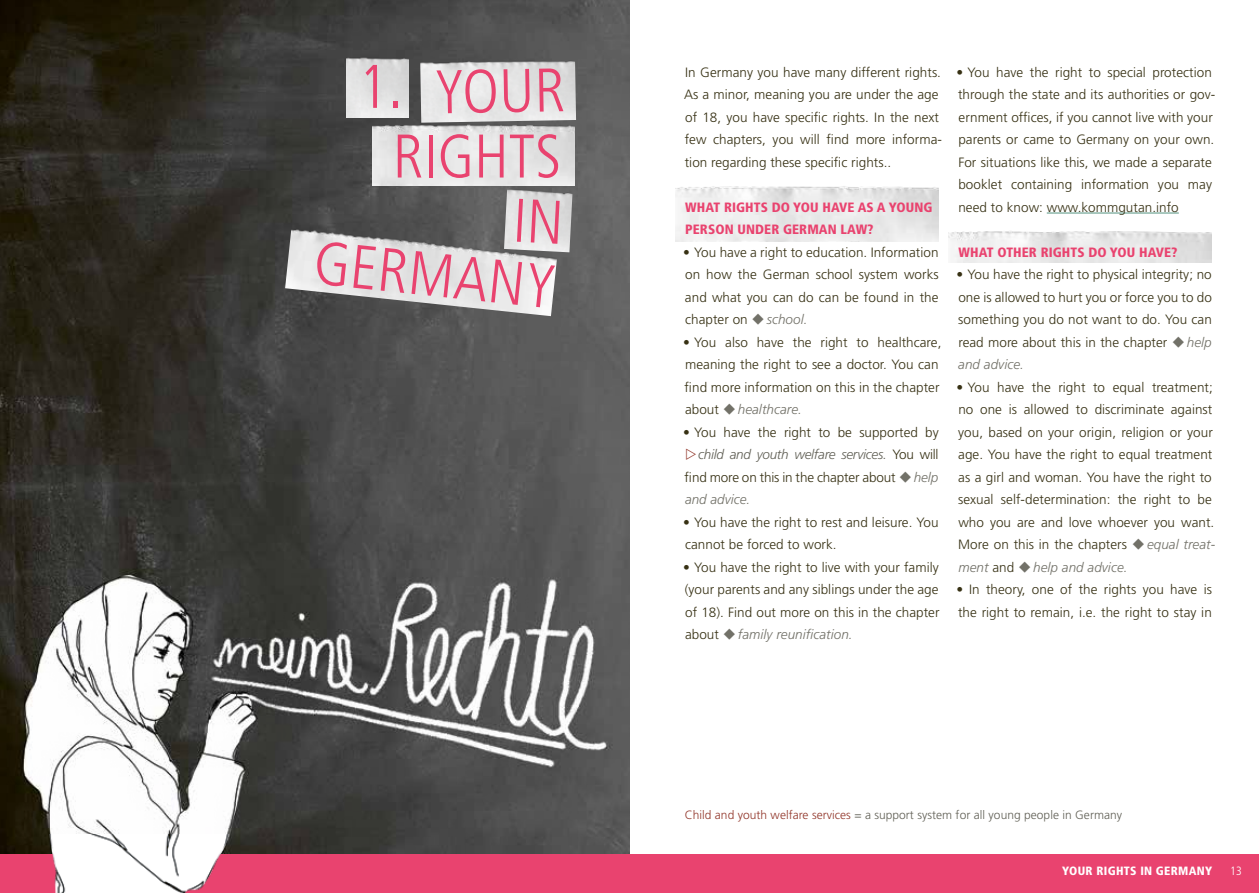
<style>
.page{position:relative;width:1259px;height:893px;background:#fff}
.page>*{position:absolute;margin:0;border:0;box-sizing:border-box;transform-origin:0 0}
.t1{font:300 condensed 61.5px "Frutiger LT Std";color:#e9436f}
.t2{font:300 13.5px/22.5px "Frutiger LT Std";letter-spacing:.005em;color:#373114}
.t3{font:900 condensed 13.5px "Frutiger LT Std";letter-spacing:.005em;color:#e9436f}
.t4{font:italic 300 13.5px "Frutiger LT Std";letter-spacing:-.02em;color:#616056}
.t5{font:italic 300 13.5px "Frutiger LT Std";color:#727168}
.t6{font:300 12px "Frutiger LT Std";letter-spacing:.005em;color:#616056}
.t7{font:900 condensed 12px "Frutiger LT Std";letter-spacing:.025em;color:#fff}
.t8{font:300 condensed 12px "Frutiger LT Std";color:#fff}
.s1{color:#727168}
.s2{font-style:italic;color:#727168}
.s3{font-style:normal;color:#373114}
.s4{color:#92372b}
</style>
<div class="page">
<div style="left:0;top:855px;width:1259px;height:38px;background:#e9436f"></div>
<img style="left:675px;top:186px;width:264px;height:55px">
<img style="left:948px;top:212px;width:264px;height:51px">
<img style="left:0;top:0;width:629px;height:835px">
<hr style="left:1046px;top:213px;width:132px;height:1px;background:#53927f">
<img style="left:0;top:835px;width:642px;height:58px">
<img style="left:372px;top:119px;width:202px;height:66px">
<img style="left:420px;top:53px;width:156px;height:70px">
<img style="left:285px;top:222px;width:273px;height:94px">
<img style="left:347px;top:51px;width:61px;height:67px">
<img style="left:504px;top:182px;width:69px;height:70px">
<svg style="left:517px;top:199px;width:42px;height:45px"></svg>
<h1 class="t1" style="left:358px;top:52px;width:46px">1.</h1>
<h1 class="t1" style="left:433px;top:57px;width:119px;rotate:-1deg">YOur</h1>
<h1 class="t1" style="left:393px;top:121px;width:58px">Rights</h1>
<h1 class="t1" style="left:318px;top:227px;width:80px;rotate:6deg">Germany</h1>
<p class="t2" style="left:684px;top:61px;width:259px">In Germany you have many different rights.<br>As a minor, meaning you are under the age of 18, you have specific rights. In the next few chapters, you will find more informa&shy;tion regarding these specific rights..</p>
<p class="t3" style="left:685px;top:199px;width:118px">WHAT RIGHTS DO YOU</p>
<p class="t3" style="left:822px;top:199px;width:76px">HAVE AS A YOU</p>
<p class="t3" style="left:914px;top:199px;width:20px">NG</p>
<p class="t3" style="left:685px;top:221px;width:70px">PERSON UNDER</p>
<p class="t3" style="left:783px;top:221px;width:19px">GERM</p>
<p class="t3" style="left:819px;top:221px;width:56px">AN LAW?</p>
<p class="t2" style="left:683px;top:241px;width:257px;text-align:justify">• You have a right to education. Information on how the German school system works and what you can do can be found in the chapter on <span class="s1">◆</span><span class="s2">school.</span></p>
<p class="t2" style="left:683px;top:331px;width:260px">• You also have the right to healthcare, meaning the right to see a doctor. You can find more information on this in the chapter about <span class="s1">◆</span><span class="s2">healthcare.</span></p>
<p class="t2" style="left:683px;top:421px;width:257px">• You have the right to be supported by</p>
<p class="t4" style="left:698px;top:447px;width:242px">child and youth welfare services. <span class="s3">You will</span></p>
<p class="t2" style="left:684px;top:466px;width:255px">find more on this in the chapter about <span class="s1">◆</span><span class="s2">help</span></p>
<p class="t5" style="left:685px;top:492px;width:67px">and advice.</p>
<p class="t2" style="left:683px;top:511px;width:257px">• You have the right to rest and leisure. You cannot be forced to work.</p>
<p class="t2" style="left:683px;top:556px;width:258px;text-align:justify">• You have the right to live with your family (your parents and any siblings under the age of 18). Find out more on this in the chapter about <span class="s1">◆</span><span class="s2">family reunification.</span></p>
<p class="t2" style="left:956px;top:61px;width:260px">• You have the right to special protection through the state and its authorities or gov&shy;ernment offices, if you cannot live with your parents or came to Germany on your own.<br>For situations like this, we made a separate booklet containing information you may need to know: www.kommgutan.info</p>
<p class="t3" style="left:958px;top:244px;width:161px">WHAT OTHER RIGHTS DO YOU</p>
<p class="t3" style="left:1139px;top:244px;width:40px">HAVE?</p>
<p class="t2" style="left:956px;top:263px;width:257px;text-align:justify">• You have the right to physical integrity; no one is allowed to hurt you or force you to do something you do not want to do. You can read more about this in the chapter <span class="s1">◆</span><span class="s2">help and advice.</span></p>
<p class="t2" style="left:956px;top:376px;width:260px">• You have the right to equal treatment; no one is allowed to discriminate against you, based on your origin, religion or your age. You have the right to equal treatment as a girl and woman. You have the right to sexual self-determination: the right to be who you are and love whoever you want.<br>More on this in the chapters <span class="s1">◆</span><span class="s2">equal treat&shy;ment</span> and <span class="s1">◆</span><span class="s2">help and advice.</span></p>
<p class="t2" style="left:956px;top:578px;width:257px">• In theory, one of the rights you have is the right to remain, i.e. the right to stay in</p>
<p class="t6" style="left:684px;top:808px;width:439px"><span class="s4">Child and youth welfare services</span> = a support system for all young people in Germany</p>
<p class="t7" style="left:1062px;top:864px;width:151px">YOUR RIGHTS IN GERMANY</p>
<p class="t8" style="left:1230px;top:864px;width:13px">13</p>
</div>
